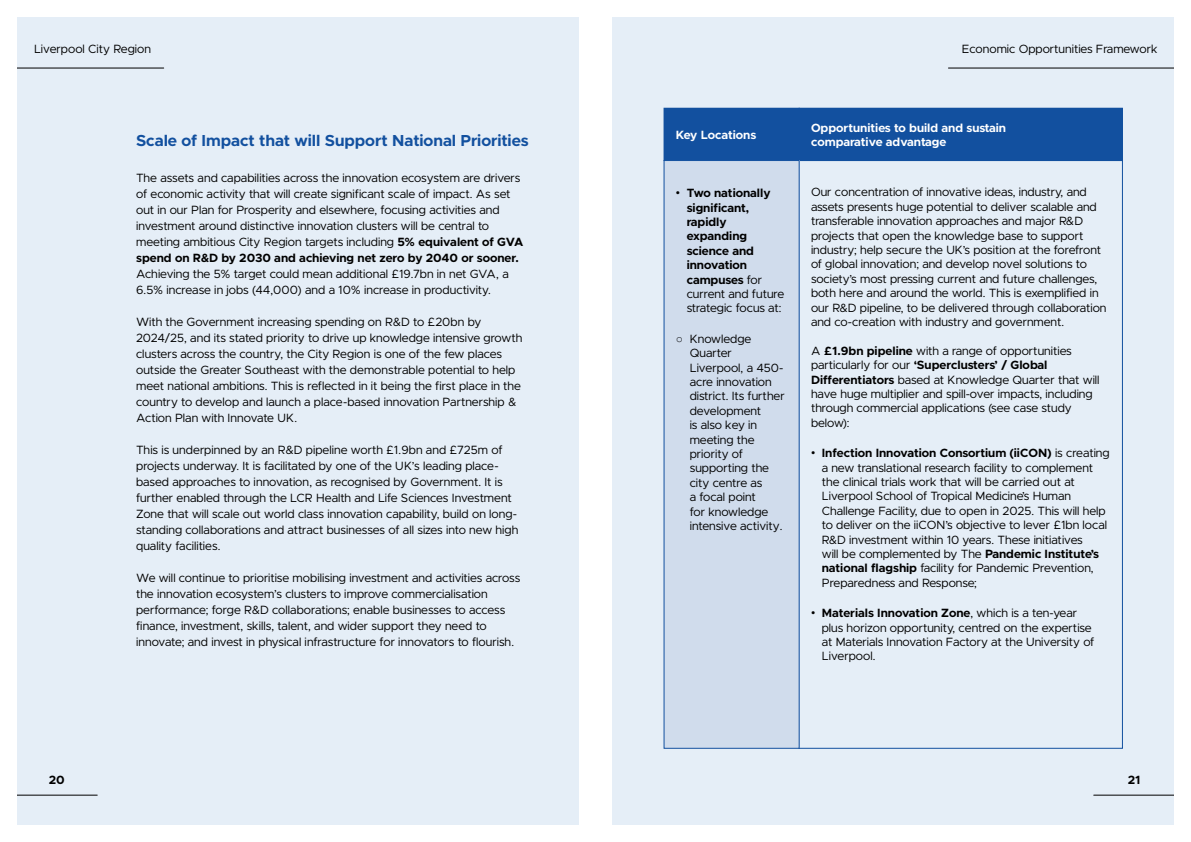
<style>
.page{position:relative;width:1191px;height:842px;background:#fff}
.page>*{position:absolute;margin:0;border:0;box-sizing:border-box;transform-origin:0 0}
.Sub_Headings{font:700 16px "Metropolis";color:#12509f}
.t1{font:12px/14.4px "Metropolis";color:#000}
.t2{font:700 12px/14.4px "Metropolis";color:#000}
.t3{font:700 12px/14.4px "Metropolis";color:#fff}
.s1{font-weight:700}
.s2{font-family:"Arial";font-weight:400}
.s3{font-weight:400}
.s4{font-family:"Arial"}
</style>
<div class="page">
<div style="left:612px;top:17px;width:562px;height:808px;background:#e5eef7"></div>
<hr style="left:948px;top:68px;width:226px;height:1px;background:#000">
<hr style="left:1093px;top:795px;width:81px;height:1px;background:#000">
<div style="left:17px;top:17px;width:561px;height:808px;background:#e5eef7"></div>
<hr style="left:17px;top:68px;width:147px;height:1px;background:#000">
<hr style="left:17px;top:795px;width:80px;height:1px;background:#000">
<div style="left:664px;top:108px;width:135px;height:53px;background:#12509f"></div>
<div style="left:799px;top:108px;width:323px;height:53px;background:#12509f"></div>
<div style="left:664px;top:161px;width:135px;height:587px;background:#d0dcec"></div>
<p class="t1" style="left:34px;top:42px;width:118px">Liverpool City Region</p>
<p class="t1" style="left:962px;top:42px;width:197px">Economic Opportunities Framework</p>
<p class="Sub_Headings" style="left:136px;top:130px;width:394px">Scale of Impact that will Support National Priorities</p>
<p class="t1" style="left:136px;top:170px;width:389px;line-height:16px">The assets and capabilities across the innovation ecosystem are drivers of economic activity that will create significant scale of impact. As set out in our Plan for Prosperity and elsewhere, focusing activities and investment around distinctive innovation clusters will be central to meeting ambitious City Region targets including <span class="s1">5% equivalent of GVA spend on R&amp;D by 2030 and achieving net zero by 2040 or sooner.<br></span>Achieving the 5% target could mean additional £19.7bn in net GVA, a 6.5% increase in jobs (44,000) and a 10% increase in productivity.</p>
<p class="t1" style="left:136px;top:314px;width:388px;line-height:16px">With the Government increasing spending on R&amp;D to £20bn by 2024/25, and its stated priority to drive up knowledge intensive growth clusters across the country, the City Region is one of the few places outside the Greater Southeast with the demonstrable potential to help meet national ambitions. This is reflected in it being the first place in the country to develop and launch a place-based innovation Partnership &amp; Action Plan with Innovate UK.</p>
<p class="t1" style="left:136px;top:442px;width:384px;line-height:16px">This is underpinned by an R&amp;D pipeline worth £1.9bn and £725m of projects underway. It is facilitated by one of the UK’s leading place&shy;based approaches to innovation, as recognised by Government. It is further enabled through the LCR Health and Life Sciences Investment Zone that will scale out world class innovation capability, build on long&shy;standing collaborations and attract businesses of all sizes into new high quality facilities.</p>
<p class="t1" style="left:136px;top:570px;width:386px;line-height:16px">We will continue to prioritise mobilising investment and activities across the innovation ecosystem’s clusters to improve commercialisation performance; forge R&amp;D collaborations; enable businesses to access finance, investment, skills, talent, and wider support they need to innovate; and invest in physical infrastructure for innovators to flourish.</p>
<p class="t3" style="left:676px;top:128px;width:82px">Key Locations</p>
<p class="t3" style="left:811px;top:121px;width:196px">Opportunities to build and sustain comparative advantage</p>
<p class="t2" style="left:686px;top:186px;width:99px;text-indent:-11px"><span class="s2">•</span> Two nationally significant, rapidly expanding science and innovation campuses <span class="s3">for current and future strategic focus at:</span></p>
<p class="t1" style="left:689px;top:331px;width:96px;text-indent:-14px"><span class="s4">○</span> Knowledge<br>Quarter<br>Liverpool, a 450- acre innovation district. Its further development<br>is also key in meeting the priority of supporting the city centre as<br>a focal point<br>for knowledge intensive activity.</p>
<p class="t1" style="left:811px;top:185px;width:297px">Our concentration of innovative ideas, industry, and assets presents huge potential to deliver scalable and transferable innovation approaches and major R&amp;D projects that open the knowledge base to support industry; help secure the UK’s position at the forefront of global innovation; and develop novel solutions to society’s most pressing current and future challenges, both here and around the world. This is exemplified in our R&amp;D pipeline, to be delivered through collaboration and co-creation with industry and government.</p>
<p class="t1" style="left:811px;top:343px;width:290px">A <span class="s1">£1.9bn pipeline</span> with a range of opportunities particularly for our <span class="s1">‘Superclusters’ / Global Differentiators</span> based at Knowledge Quarter that will have huge multiplier and spill-over impacts, including through commercial applications (see case study below):</p>
<p class="t1" style="left:821px;top:446px;width:289px;text-indent:-11px"><span class="s4">•</span> <span class="s1">Infection Innovation Consortium (iiCON)</span> is creating a new translational research facility to complement the clinical trials work that will be carried out at Liverpool School of Tropical Medicine’s Human Challenge Facility, due to open in 2025. This will help to deliver on the iiCON’s objective to lever £1bn local R&amp;D investment within 10 years. These initiatives<br>will be complemented by The <span class="s1">Pandemic Institute’s national flagship</span> facility for Pandemic Prevention, Preparedness and Response;</p>
<p class="t1" style="left:822px;top:606px;width:274px;text-indent:-11px"><span class="s4">•</span> <span class="s1">Materials Innovation Zone</span>, which is a ten-year plus horizon opportunity, centred on the expertise at Materials Innovation Factory at the University of Liverpool.</p>
<p class="t2" style="left:49px;top:772px;width:18px">20</p>
<p class="t2" style="left:1127px;top:772px;width:14px">21</p>
</div>
